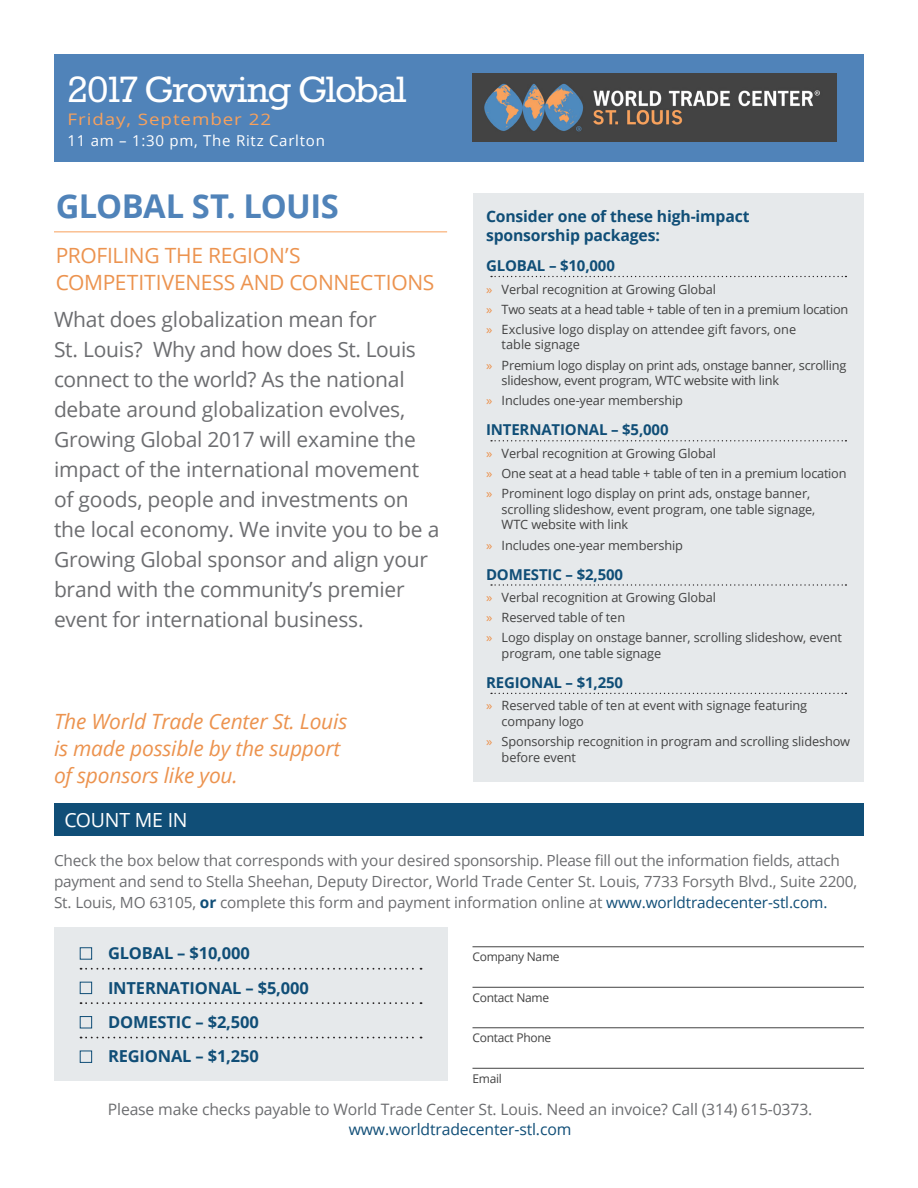
<style>
.page{position:relative;width:918px;height:1188px;background:#fff}
.page>*{position:absolute;margin:0;border:0;box-sizing:border-box;transform-origin:0 0}
.t1{font:45px "Rokkitt";letter-spacing:-.025em;color:#fff}
.t2{font:700 32.85px "Open Sans";letter-spacing:-.02em;color:#5083b9}
.t3{font:21px/30px "Open Sans";letter-spacing:-.01em;color:#6c6d70}
.t4{font:italic 21px/27px "Open Sans";letter-spacing:-.01em;color:#ec934f}
.t5{font:21px/27.2px "Open Sans";letter-spacing:-.015em;color:#ec934f}
.t6{font:19.5px "Open Sans";letter-spacing:-.015em;color:#fff}
.t7{font:700 16.5px "Open Sans";letter-spacing:-.01em;color:#104e77}
.t8{font:15.9px "Open Sans";letter-spacing:.05em;color:#f8a15c;scale:1.18 1}
.t9{font:15.75px "Open Sans";letter-spacing:-.01em;color:#6c6d70}
.t10{font:700 15.75px/18.9px "Open Sans";letter-spacing:-.01em;color:#104e77}
.t11{font:15.75px "Open Sans";letter-spacing:-.01em;color:#104e77}
.t12{font:15.3px/21.3px "Open Sans";letter-spacing:-.01em;color:#6c6d70}
.t13{font:700 15px "Open Sans";letter-spacing:-.01em;color:#104e77}
.t14{font:15px "Open Sans";letter-spacing:.05em;color:#fff}
.t15{font:12.75px/15.8px "Open Sans";letter-spacing:-.01em;color:#424242}
.t16{font:12px "Open Sans";letter-spacing:-.025em;color:#424242}
.s1{color:#ec934f}
.s2{font-weight:700;color:#104e77}
.s3{color:#104e77}
</style>
<div class="page">
<div style="left:473px;top:193px;width:391px;height:589px;background:#e6e9eb"></div>
<div style="left:54px;top:54px;width:810px;height:108px;background:#5083b9"></div>
<hr style="left:54px;top:232px;width:393px;height:1px;background:#f8a15c">
<img style="left:472px;top:74px;width:365px;height:68px">
<hr style="left:472px;top:946px;width:392px;height:1px;background:#424242">
<hr style="left:472px;top:987px;width:392px;height:1px;background:#424242">
<hr style="left:472px;top:1027px;width:392px;height:1px;background:#424242">
<hr style="left:472px;top:1068px;width:392px;height:1px;background:#424242">
<div style="left:54px;top:928px;width:393px;height:153px;background:#e6e9eb"></div>
<svg style="left:81px;top:968px;width:341px;height:2px"></svg>
<svg style="left:81px;top:1002px;width:341px;height:2px"></svg>
<svg style="left:81px;top:1037px;width:341px;height:1px"></svg>
<div style="left:80px;top:947px;width:12px;height:13px;border:1px solid #104e77"></div>
<div style="left:80px;top:982px;width:12px;height:12px;border:1px solid #104e77"></div>
<div style="left:80px;top:1016px;width:12px;height:12px;border:1px solid #104e77"></div>
<div style="left:80px;top:1050px;width:12px;height:13px;border:1px solid #104e77"></div>
<svg style="left:491px;top:276px;width:355px;height:1px"></svg>
<svg style="left:491px;top:440px;width:355px;height:1px"></svg>
<svg style="left:491px;top:584px;width:355px;height:2px"></svg>
<svg style="left:491px;top:693px;width:355px;height:1px"></svg>
<div style="left:54px;top:803px;width:810px;height:33px;background:#104e77"></div>
<p class="t1" style="left:68px;top:68px;width:341px">2017 Growing Global</p>
<p class="t8" style="left:68px;top:108px;width:174px">Friday, September 22</p>
<p class="t14" style="left:68px;top:130px;width:259px">11 am – 1:30 pm, The Ritz Carlton</p>
<p class="t2" style="left:56px;top:183px;width:285px">GLOBAL ST. LOUIS</p>
<p class="t5" style="left:56px;top:241px;width:380px">PROFILING THE REGION’S<br>COMPETITIVENESS AND CONNECTIONS</p>
<p class="t3" style="left:54px;top:304px;width:387px">What does globalization mean for<br>St. Louis? Why and how does St. Louis connect to the world? As the national debate around globalization evolves, Growing Global 2017 will examine the impact of the international movement of goods, people and investments on the local economy. We invite you to be a Growing Global sponsor and align your brand with the community’s premier event for international business.</p>
<p class="t4" style="left:54px;top:707px;width:295px">The World Trade Center St. Louis is made possible by the support of sponsors like you.</p>
<p class="t6" style="left:64px;top:806px;width:125px">COUNT ME IN</p>
<p class="t10" style="left:486px;top:207px;width:265px">Consider one of these high-impact sponsorship packages:</p>
<p class="t13" style="left:486px;top:255px;width:130px">GLOBAL – $10,000</p>
<p class="t15" style="left:486px;top:281px;width:232px"><span class="s1">»</span> Verbal recognition at Growing Global</p>
<p class="t15" style="left:486px;top:301px;width:364px"><span class="s1">»</span> Two seats at a head table + table of ten in a premium location</p>
<p class="t15" style="left:502px;top:321px;width:296px;text-indent:-16px"><span class="s1">»</span> Exclusive logo display on attendee gift favors, one table signage</p>
<p class="t15" style="left:502px;top:357px;width:346px;text-indent:-16px"><span class="s1">»</span> Premium logo display on print ads, onstage banner, scrolling slideshow, event program, WTC website with link</p>
<p class="t15" style="left:486px;top:393px;width:199px"><span class="s1">»</span> Includes one-year membership</p>
<p class="t13" style="left:486px;top:419px;width:184px">INTERNATIONAL – $5,000</p>
<p class="t15" style="left:486px;top:445px;width:232px"><span class="s1">»</span> Verbal recognition at Growing Global</p>
<p class="t15" style="left:486px;top:465px;width:362px"><span class="s1">»</span> One seat at a head table + table of ten in a premium location</p>
<p class="t15" style="left:502px;top:485px;width:315px;text-indent:-16px"><span class="s1">»</span> Prominent logo display on print ads, onstage banner, scrolling slideshow, event program, one table signage,<br>WTC website with link</p>
<p class="t15" style="left:486px;top:537px;width:199px"><span class="s1">»</span> Includes one-year membership</p>
<p class="t13" style="left:486px;top:564px;width:139px">DOMESTIC – $2,500</p>
<p class="t15" style="left:486px;top:589px;width:232px"><span class="s1">»</span> Verbal recognition at Growing Global</p>
<p class="t15" style="left:486px;top:609px;width:141px"><span class="s1">»</span> Reserved table of ten</p>
<p class="t15" style="left:502px;top:629px;width:342px;text-indent:-16px"><span class="s1">»</span> Logo display on onstage banner, scrolling slideshow, event program, one table signage</p>
<p class="t13" style="left:486px;top:672px;width:139px">REGIONAL – $1,250</p>
<p class="t15" style="left:502px;top:698px;width:307px;text-indent:-16px"><span class="s1">»</span> Reserved table of ten at event with signage featuring company logo</p>
<p class="t15" style="left:502px;top:733px;width:350px;text-indent:-16px"><span class="s1">»</span> Sponsorship recognition in program and scrolling slideshow before event</p>
<p class="t12" style="left:54px;top:849px;width:805px">Check the box below that corresponds with your desired sponsorship. Please fill out the information fields, attach payment and send to Stella Sheehan, Deputy Director, World Trade Center St. Louis, 7733 Forsyth Blvd., Suite 2200,<br>St. Louis, MO 63105, <span class="s2">or</span> complete this form and payment information online at <span class="s3">www.worldtradecenter-stl.com.</span></p>
<p class="t7" style="left:108px;top:942px;width:143px">GLOBAL – $10,000</p>
<p class="t7" style="left:108px;top:976px;width:202px">INTERNATIONAL – $5,000</p>
<p class="t7" style="left:108px;top:1010px;width:152px">DOMESTIC – $2,500</p>
<p class="t7" style="left:108px;top:1045px;width:152px">REGIONAL – $1,250</p>
<p class="t16" style="left:472px;top:949px;width:89px">Company Name</p>
<p class="t16" style="left:472px;top:989px;width:78px">Contact Name</p>
<p class="t16" style="left:472px;top:1030px;width:80px">Contact Phone</p>
<p class="t16" style="left:472px;top:1070px;width:31px">Email</p>
<p class="t9" style="left:108px;top:1099px;width:706px">Please make checks payable to World Trade Center St. Louis. Need an invoice? Call (314) 615-0373.</p>
<p class="t11" style="left:349px;top:1118px;width:224px">www.worldtradecenter-stl.com</p>
</div>
